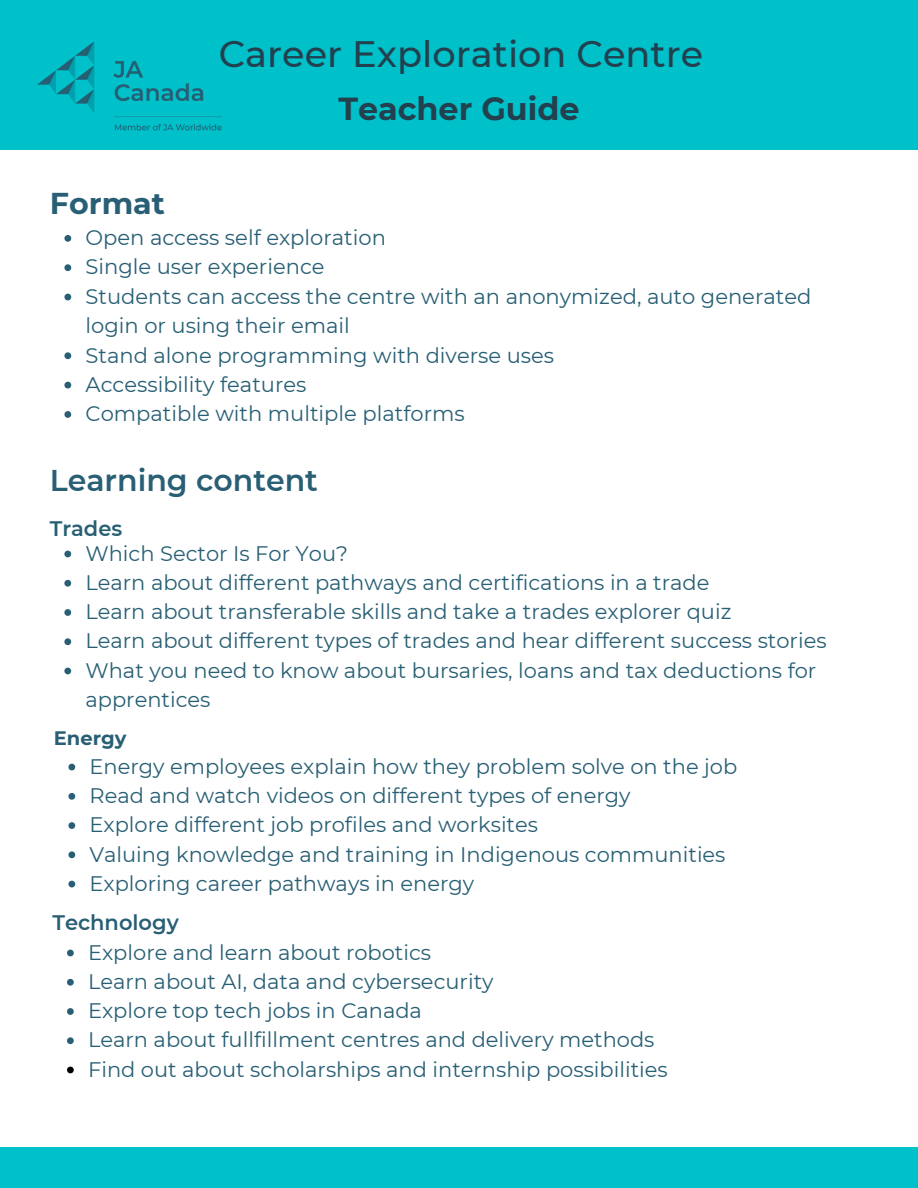
<style>
.page{position:relative;width:918px;height:1188px;background:#fff}
.page>*{position:absolute;margin:0;border:0;box-sizing:border-box;transform-origin:0 0}
.t1{font:500 36.75px "Montserrat";color:#22404d}
.t2{font:700 31.8px "Montserrat";color:#22404d}
.t3{font:700 30.15px "Montserrat";color:#285f74}
.t4{font:600 30px "Montserrat";color:#285f74}
.t5{font:21px/29.2px "Montserrat";color:#285f74}
.t6{font:600 21px "Montserrat";color:#285f74}
.t7{font:700 19.5px "Montserrat";color:#285f74}
</style>
<div class="page">
<div style="left:0;top:0;width:918px;height:149px;background:#00c0ca"></div>
<img style="left:0;top:41px;width:289px;height:109px">
<svg style="left:64px;top:551px;width:7px;height:6px"></svg>
<svg style="left:64px;top:580px;width:7px;height:7px"></svg>
<svg style="left:64px;top:609px;width:7px;height:7px"></svg>
<svg style="left:64px;top:638px;width:7px;height:7px"></svg>
<svg style="left:64px;top:668px;width:7px;height:6px"></svg>
<svg style="left:68px;top:764px;width:7px;height:6px"></svg>
<svg style="left:68px;top:793px;width:7px;height:7px"></svg>
<svg style="left:68px;top:822px;width:7px;height:7px"></svg>
<svg style="left:68px;top:851px;width:7px;height:7px"></svg>
<svg style="left:68px;top:881px;width:7px;height:6px"></svg>
<svg style="left:67px;top:950px;width:7px;height:6px"></svg>
<svg style="left:67px;top:979px;width:7px;height:7px"></svg>
<svg style="left:67px;top:1008px;width:7px;height:7px"></svg>
<svg style="left:67px;top:1037px;width:7px;height:7px"></svg>
<svg style="left:67px;top:1067px;width:7px;height:6px"></svg>
<div style="left:0;top:1148px;width:918px;height:40px;background:#00c0ca"></div>
<svg style="left:64px;top:235px;width:7px;height:7px"></svg>
<svg style="left:64px;top:264px;width:7px;height:7px"></svg>
<svg style="left:64px;top:294px;width:7px;height:6px"></svg>
<svg style="left:64px;top:352px;width:7px;height:7px"></svg>
<svg style="left:64px;top:382px;width:7px;height:6px"></svg>
<svg style="left:64px;top:411px;width:7px;height:7px"></svg>
<p class="t1" style="left:219px;top:32px;width:486px">Career Exploration Centre</p>
<h2 class="t2" style="left:338px;top:89px;width:243px">Teacher Guide</h2>
<p class="t3" style="left:50px;top:184px;width:117px">Format</p>
<h3 class="t5" style="left:86px;top:223px;width:302px">Open access self exploration</h3>
<p class="t5" style="left:86px;top:252px;width:241px">Single user experience</p>
<p class="t5" style="left:86px;top:282px;width:727px">Students can access the centre with an anonymized, auto generated login or using their email</p>
<p class="t5" style="left:86px;top:340px;width:470px">Stand alone programming with diverse uses</p>
<p class="t5" style="left:86px;top:370px;width:223px">Accessibility features</p>
<p class="t5" style="left:86px;top:399px;width:381px">Compatible with multiple platforms</p>
<h2 class="t4" style="left:50px;top:462px;width:270px">Learning content</h2>
<p class="t6" style="left:50px;top:516px;width:74px">Trades</p>
<p class="t5" style="left:85px;top:539px;width:264px">Which Sector Is For You?</p>
<p class="t5" style="left:85px;top:568px;width:626px">Learn about different pathways and certifications in a trade</p>
<p class="t5" style="left:85px;top:597px;width:648px">Learn about transferable skills and take a trades explorer quiz</p>
<p class="t5" style="left:85px;top:626px;width:743px">Learn about different types of trades and hear different success stories</p>
<p class="t5" style="left:85px;top:656px;width:732px">What you need to know about bursaries, loans and tax deductions for apprentices</p>
<h2 class="t7" style="left:54px;top:726px;width:74px">Energy</h2>
<h3 class="t5" style="left:90px;top:752px;width:649px">Energy employees explain how they problem solve on the job</h3>
<p class="t5" style="left:90px;top:781px;width:543px">Read and watch videos on different types of energy</p>
<p class="t5" style="left:90px;top:810px;width:450px">Explore different job profiles and worksites</p>
<p class="t5" style="left:90px;top:839px;width:638px">Valuing knowledge and training in Indigenous communities</p>
<p class="t5" style="left:90px;top:869px;width:386px">Exploring career pathways in energy</p>
<p class="t6" style="left:52px;top:910px;width:128px">Technology</p>
<h3 class="t5" style="left:88px;top:938px;width:345px">Explore and learn about robotics</h3>
<p class="t5" style="left:88px;top:967px;width:407px">Learn about AI, data and cybersecurity</p>
<p class="t5" style="left:88px;top:996px;width:335px">Explore top tech jobs in Canada</p>
<p class="t5" style="left:88px;top:1025px;width:568px">Learn about fullfillment centres and delivery methods</p>
<p class="t5" style="left:88px;top:1055px;width:581px">Find out about scholarships and internship possibilities</p>
</div>
